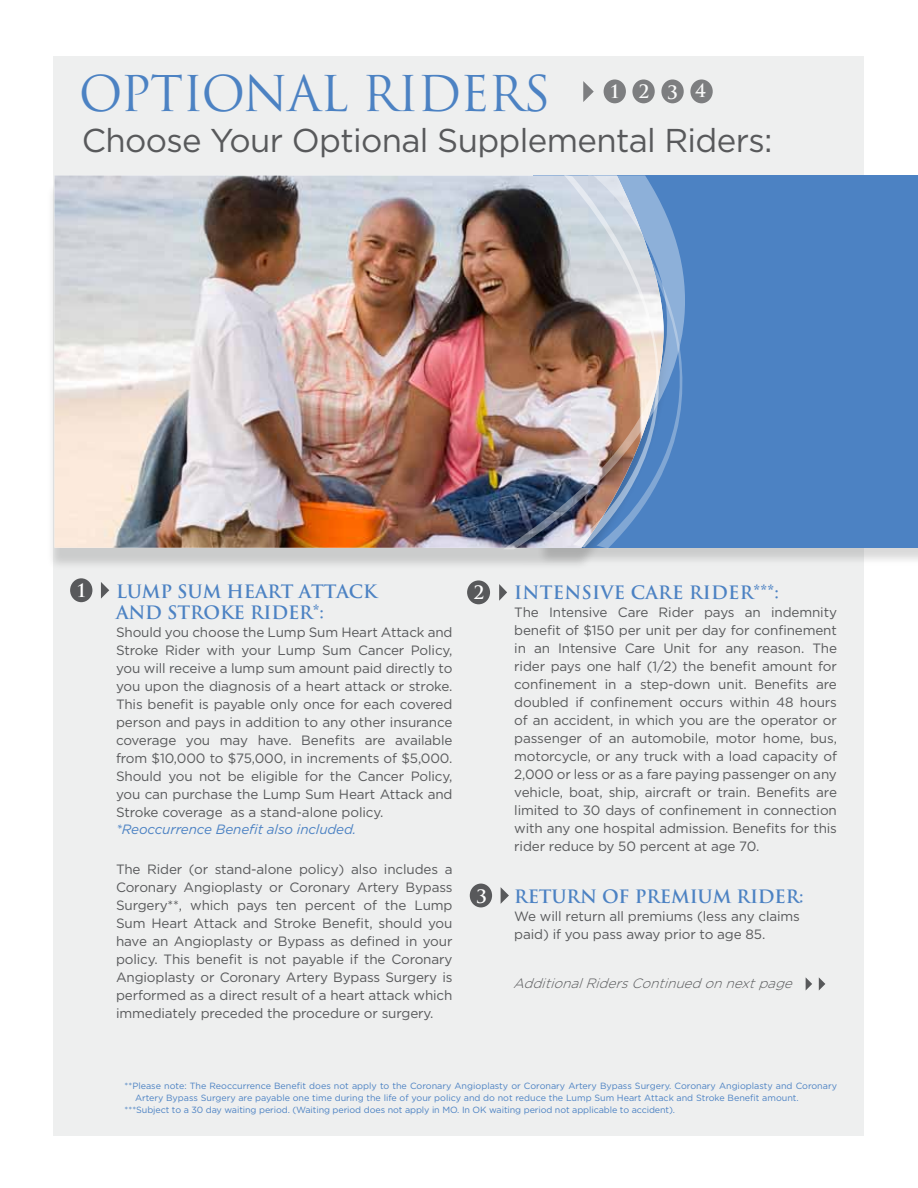
<style>
.page{position:relative;width:918px;height:1188px;background:#fff}
.page>*{position:absolute;margin:0;border:0;box-sizing:border-box;transform-origin:0 0}
.t1{font:48px "Trajan Pro";letter-spacing:-.02em;color:#4c82c3}
.t2{font:33px "Gotham";letter-spacing:-.02em;color:#58595b}
.t3{font:700 18px/21px "Trajan Pro";letter-spacing:-.01em;color:#4c82c3}
.t4{font:700 18px "Trajan Pro";letter-spacing:.01em;color:#4c82c3}
.t5{font:700 18px "Trajan Pro";color:#fff}
.t6{font:13.5px/18px "Gotham";letter-spacing:-.01em;color:#58595b;text-align:justify}
.t7{font:italic 300 13.5px "Gotham";color:#58595b}
.t8{font:italic 13.5px "Gotham";letter-spacing:-.01em;color:#4c82c3}
.t9{font:9px "Gotham";color:#4c82c3}
</style>
<div class="page">
<div style="left:53px;top:56px;width:810px;height:1080px;background:#eeefef"></div>
<div style="left:536px;top:178px;width:382px;height:389px;background:#000;opacity:.15"></div>
<div style="left:534px;top:176px;width:384px;height:372px;background:#4c82c3"></div>
<div style="left:46px;top:182px;width:626px;height:389px;background:#000;opacity:.15"></div>
<img style="left:55px;top:175px;width:509px;height:373px">
<div style="left:604px;top:79px;width:22px;height:24px;background:#7d7e80;border-radius:50%"></div>
<div style="left:632px;top:79px;width:23px;height:24px;background:linear-gradient(to bottom,#878889,#7a7b7d);border-radius:50%"></div>
<div style="left:661px;top:79px;width:23px;height:24px;background:linear-gradient(to bottom,#878889,#7a7b7d);border-radius:50%"></div>
<div style="left:690px;top:79px;width:23px;height:24px;background:linear-gradient(to bottom,#878889,#7a7b7d);border-radius:50%"></div>
<svg style="left:583px;top:81px;width:11px;height:21px"></svg>
<svg style="left:101px;top:582px;width:8px;height:17px"></svg>
<div style="left:70px;top:578px;width:22px;height:24px;background:#58595b;border-radius:50%"></div>
<div style="left:467px;top:580px;width:23px;height:24px;background:#58595b;border-radius:50%"></div>
<svg style="left:501px;top:887px;width:8px;height:17px"></svg>
<div style="left:470px;top:884px;width:22px;height:23px;background:#58595b;border-radius:50%"></div>
<svg style="left:819px;top:977px;width:6px;height:13px"></svg>
<svg style="left:806px;top:978px;width:6px;height:12px"></svg>
<img style="left:503px;top:176px;width:184px;height:373px">
<svg style="left:499px;top:584px;width:8px;height:17px"></svg>
<h1 class="t1" style="left:79px;top:63px;width:464px">OPTIONAL RI DERS</h1>
<h3 class="t5" style="left:610px;top:80px;width:98px">1234</h3>
<h2 class="t2" style="left:82px;top:122px;width:692px">Choose Your Optional Supplemental Riders:</h2>
<h3 class="t5" style="left:76px;top:579px;width:12px">1</h3>
<h3 class="t5" style="left:473px;top:581px;width:12px">2</h3>
<h3 class="t4" style="left:514px;top:582px;width:266px">INTENSIVE CARE RIDER***:</h3>
<p class="t6" style="left:514px;top:603px;width:324px">The Intensive Care Rider pays an indemnity benefit of $150 per unit per day for confinement in an Intensive Care Unit for any reason. The rider pays one half (1/2) the benefit amount for confinement in a step-down unit. Benefits are doubled if confinement occurs within 48 hours of an accident, in which you are the operator or passenger of an automobile, motor home, bus, motorcycle, or any truck with a load capacity of 2,000 or less or as a fare paying passenger on any vehicle, boat, ship, aircraft or train. Benefits are limited to 30 days of confinement in connection with any one hospital admission. Benefits for this rider reduce by 50 percent at age 70.</p>
<h3 class="t3" style="left:514px;top:886px;width:291px">RETURN OF PREMIUM RIDER:</h3>
<p class="t6" style="left:514px;top:907px;width:287px">We will return all premiums (less any claims paid) if you pass away prior to age 85.</p>
<h3 class="t3" style="left:116px;top:581px;width:262px">LUMP SUM HEART ATTACK<br>AND STROKE RIDER*:</h3>
<p class="t6" style="left:116px;top:623px;width:338px">Should you choose the Lump Sum Heart Attack and Stroke Rider with your Lump Sum Cancer Policy, you will receive a lump sum amount paid directly to you upon the diagnosis of a heart attack or stroke.<br>This benefit is payable only once for each covered person and pays in addition to any other insurance coverage you may have. Benefits are available from $10,000 to $75,000, in increments of $5,000.<br>Should you not be eligible for the Cancer Policy, you can purchase the Lump Sum Heart Attack and Stroke coverage as a stand-alone policy.</p>
<p class="t8" style="left:116px;top:821px;width:242px">*Reoccurrence Benefit also included.</p>
<p class="t6" style="left:116px;top:860px;width:338px">The Rider (or stand-alone policy) also includes a Coronary Angioplasty or Coronary Artery Bypass Surgery**, which pays ten percent of the Lump Sum Heart Attack and Stroke Benefit, should you have an Angioplasty or Bypass as defined in your policy. This benefit is not payable if the Coronary Angioplasty or Coronary Artery Bypass Surgery is performed as a direct result of a heart attack which immediately preceded the procedure or surgery.</p>
<h3 class="t5" style="left:476px;top:885px;width:12px">3</h3>
<p class="t7" style="left:513px;top:976px;width:285px">AdditionalRidersContinued onnextpage</p>
<p class="t9" style="left:125px;top:1080px;width:714px">**Please note: The Reoccurrence Benefit does not apply to the Coronary Angioplasty or Coronary Artery Bypass Surgery. Coronary Angioplasty and Coronary</p>
<p class="t9" style="left:135px;top:1092px;width:665px">Artery Bypass Surgery are payable one time during the life of your policy and do not reduce the Lump Sum Heart Attack and Stroke Benefit amount.</p>
<p class="t9" style="left:125px;top:1104px;width:552px">***Subject to a 30 day waiting period. (Waiting period does not apply in MO. In OK waiting period not applicable to accident).</p>
</div>
